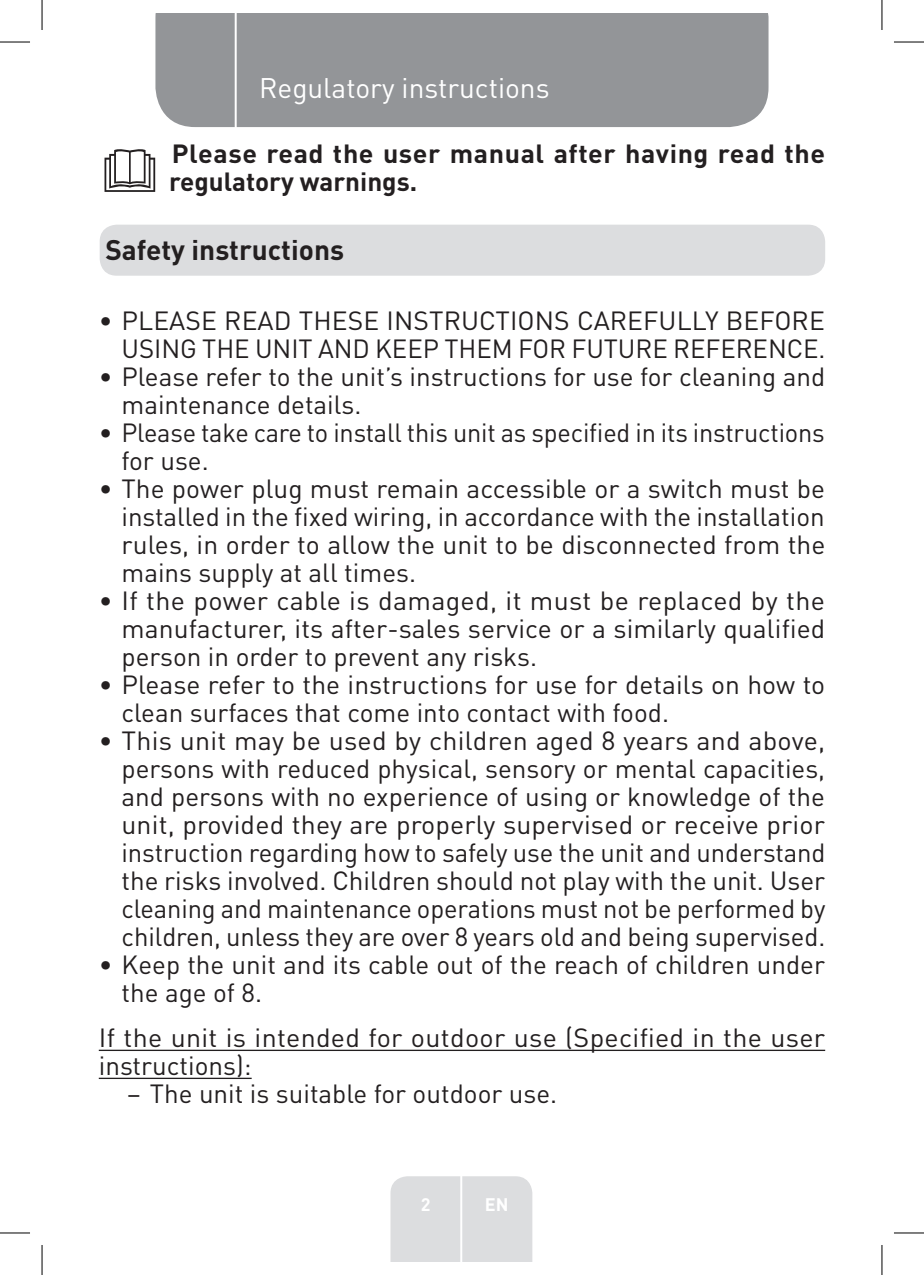
<style>
.page{position:relative;width:924px;height:1275px;background:#fff}
.page>*{position:absolute;margin:0;border:0;box-sizing:border-box;transform-origin:0 0}
.t1{font:28px "DIN Pro";color:#fff}
.Headline-01{font:700 28px "DIN Pro";color:#231f20}
.Large_Text__3_2_mm{font:26px/28px "DIN Pro";color:#231f20}
.Large_Text__3_2_mm-2{font:700 26px/28px "DIN Pro";letter-spacing:.02em;color:#231f20}
.t2{font:700 18px "DIN Pro";color:#fff}
</style>
<div class="page">
<div style="left:155px;top:14px;width:613px;height:113px;background:#939598"></div>
<div style="left:390px;top:1176px;width:142px;height:85px;background:#dcdddf"></div>
<hr style="left:460px;top:1153px;width:2px;height:108px;background:#fff">
<hr style="left:234px;top:14px;width:2px;height:116px;background:#fff">
<div style="left:100px;top:225px;width:724px;height:51px;background:#dcdddf;border-radius:17px"></div>
<hr style="left:99px;top:1049px;width:725px;height:2px;background:#231f20">
<hr style="left:99px;top:1077px;width:152px;height:2px;background:#231f20">
<svg style="left:104px;top:149px;width:51px;height:43px"></svg>
<hr style="left:0;top:42px;width:30px;height:1px;background:#000">
<hr style="left:893px;top:42px;width:30px;height:1px;background:#000">
<hr style="left:0;top:1232px;width:30px;height:1px;background:#000">
<hr style="left:893px;top:1232px;width:30px;height:1px;background:#000">
<hr style="left:42px;top:0;width:1px;height:30px;background:#000">
<hr style="left:42px;top:1245px;width:1px;height:30px;background:#000">
<hr style="left:881px;top:0;width:1px;height:30px;background:#000">
<hr style="left:881px;top:1245px;width:1px;height:30px;background:#000">
<p class="t1" style="left:259px;top:69px;width:292px">Regulatory instructions</p>
<p class="Large_Text__3_2_mm-2" style="left:169px;top:136px;width:657px">Please read the user manual after having read the regulatory warnings.</p>
<p class="Headline-01" style="left:105px;top:227px;width:240px">Safety instructions</p>
<p class="Large_Text__3_2_mm" style="left:99px;top:305px;width:728px;text-align:right">• PLEASE READ THESE INSTRUCTIONS CAREFULLY BEFORE<br>USING THE UNIT AND KEEP THEM FOR FUTURE REFERENCE.</p>
<p class="Large_Text__3_2_mm" style="left:121px;top:361px;width:705px;text-indent:-23px">• Please refer to the unit’s instructions for use for cleaning and maintenance details.</p>
<p class="Large_Text__3_2_mm" style="left:121px;top:417px;width:704px;text-indent:-23px">• Please take care to install this unit as specified in its instructions for use.</p>
<p class="Large_Text__3_2_mm" style="left:121px;top:473px;width:705px;text-align:justify;text-indent:-23px">• The power plug must remain accessible or a switch must be installed in the fixed wiring, in accordance with the installation rules, in order to allow the unit to be disconnected from the mains supply at all times.</p>
<p class="Large_Text__3_2_mm" style="left:121px;top:585px;width:705px;text-align:justify;text-indent:-23px">• If the power cable is damaged, it must be replaced by the manufacturer, its after-sales service or a similarly qualified person in order to prevent any risks.</p>
<p class="Large_Text__3_2_mm" style="left:121px;top:669px;width:705px;text-indent:-23px">• Please refer to the instructions for use for details on how to clean surfaces that come into contact with food.</p>
<p class="Large_Text__3_2_mm" style="left:121px;top:725px;width:705px;text-align:justify;text-indent:-23px">• This unit may be used by children aged 8 years and above, persons with reduced physical, sensory or mental capacities, and persons with no experience of using or knowledge of the unit, provided they are properly supervised or receive prior instruction regarding how to safely use the unit and understand the risks involved. Children should not play with the unit. User cleaning and maintenance operations must not be performed by children, unless they are over 8 years old and being supervised.</p>
<p class="Large_Text__3_2_mm" style="left:121px;top:949px;width:704px;text-indent:-23px">• Keep the unit and its cable out of the reach of children under the age of 8.</p>
<p class="Large_Text__3_2_mm" style="left:99px;top:1022px;width:727px">If the unit is intended for outdoor use (Specified in the user instructions):</p>
<p class="Large_Text__3_2_mm" style="left:127px;top:1078px;width:431px">– The unit is suitable for outdoor use.</p>
<p class="t2" style="left:420px;top:1189px;width:11px">2</p>
<p class="t2" style="left:484px;top:1189px;width:25px">EN</p>
</div>
